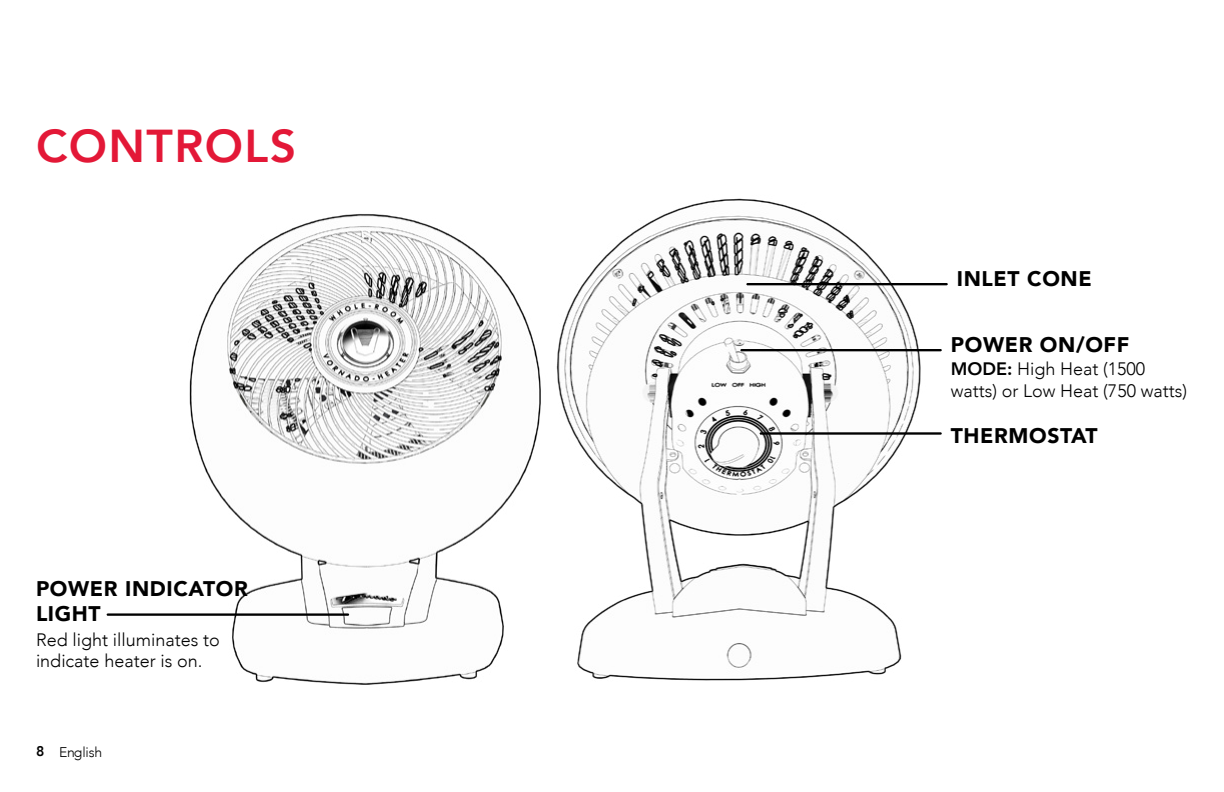
<style>
.page{position:relative;width:1224px;height:792px;background:#fff}
.page>*{position:absolute;margin:0;border:0;box-sizing:border-box;transform-origin:0 0}
.t1{font:800 46px "Avenir";letter-spacing:.03em;color:#e31837}
.t2{font:900 21.2px/25.4px "Avenir";letter-spacing:.03em;color:#000}
.t3{font:300 18px/21.6px "Avenir";color:#000}
.t4{font:300 14px "Avenir";letter-spacing:-.02em;color:#000}
.s1{font-weight:800}
</style>
<div class="page">
<img style="left:639px;top:198px;width:309px;height:483px">
<img style="left:106px;top:214px;width:533px;height:471px">
<hr style="left:741px;top:349px;width:200px;height:2px;background:#000">
<hr style="left:747px;top:283px;width:200px;height:2px;background:#000">
<hr style="left:761px;top:432px;width:180px;height:3px;background:#000">
<hr style="left:108px;top:613px;width:240px;height:3px;background:#000">
<h1 class="t1" style="left:36px;top:110px;width:262px">CONTROLS</h1>
<p class="t2" style="left:36px;top:575px;width:213px">POWER INDICATOR<br>LIGHT</p>
<p class="t3" style="left:36px;top:629px;width:185px">Red light illuminates to indicate heater is on.</p>
<p class="t4" style="left:36px;top:744px;width:68px"><span class="s1">8</span> English</p>
<p class="t2" style="left:957px;top:266px;width:136px">INLET CONE</p>
<p class="t2" style="left:951px;top:332px;width:180px">POWER ON/OFF</p>
<p class="t3" style="left:951px;top:358px;width:238px"><span class="s1">MODE:</span> High Heat (1500 watts) or Low Heat (750 watts)</p>
<p class="t2" style="left:951px;top:422px;width:148px">THERMOSTAT</p>
</div>
